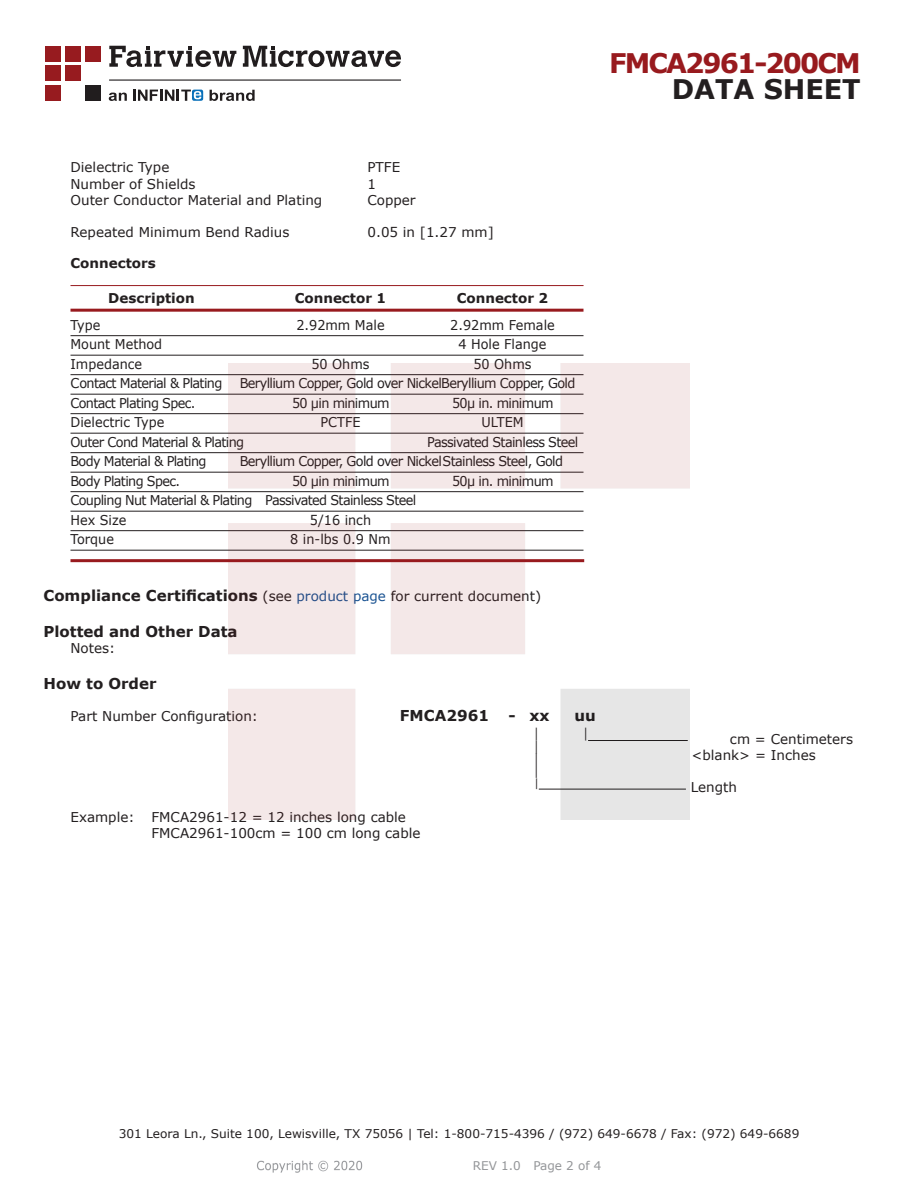
<style>
.page{position:relative;width:918px;height:1188px;background:#fff}
.page>*{position:absolute;margin:0;border:0;box-sizing:border-box;transform-origin:0 0}
.FM{font:700 27px "Verdana";letter-spacing:-.07em;color:#981a1e}
.t1{font:700 27px "Verdana";color:#231f20}
.Specs_Para{font:25.8px "Verdana";color:#231f20;scale:.39 1}
.Head1_for_Compliance{font:700 15px "Verdana";color:#231f20}
.Specs_Para-2{font:700 15px "Verdana";color:#231f20}
.Table_Body_Connector{font:13.5px "Verdana";letter-spacing:-.05em;color:#231f20;scale:.95 1}
.Specs_Para-3{font:13.5px "Verdana";color:#231f20}
.Table_Body_Connector-2{font:13.5px "Verdana";color:#231f20;scale:.95 1}
.Table_Header_Connect{font:700 13.5px "Verdana";color:#231f20}
.Head2{font:700 13.5px "Verdana";color:#231f20}
.Specs_Para-4{font:13.5px "Verdana";color:#231f20;scale:.75 1}
.t2{font:12px "Verdana";color:#231f20}
.REV_Info{font:12px "Verdana";color:#939598}
.Specs_Para-5{font:11.25px "Verdana";color:#231f20;scale:.86 1}
.s1{font-weight:400;font-size:13.5px}
.s2{font-weight:400;font-size:13.5px;color:#1a5392}
</style>
<div class="page">
<hr style="left:70px;top:285px;width:514px;height:1px;background:#981a1e">
<hr style="left:70px;top:309px;width:514px;height:3px;background:#981a1e">
<hr style="left:70px;top:335px;width:514px;height:1px;background:#231f20">
<hr style="left:70px;top:355px;width:514px;height:1px;background:#231f20">
<hr style="left:70px;top:374px;width:514px;height:1px;background:#231f20">
<hr style="left:70px;top:394px;width:514px;height:1px;background:#231f20">
<hr style="left:70px;top:413px;width:514px;height:1px;background:#231f20">
<hr style="left:70px;top:433px;width:514px;height:1px;background:#231f20">
<hr style="left:70px;top:452px;width:514px;height:1px;background:#231f20">
<hr style="left:70px;top:472px;width:514px;height:1px;background:#231f20">
<hr style="left:70px;top:491px;width:514px;height:1px;background:#231f20">
<hr style="left:70px;top:511px;width:514px;height:1px;background:#231f20">
<hr style="left:70px;top:530px;width:514px;height:1px;background:#231f20">
<hr style="left:70px;top:550px;width:514px;height:1px;background:#231f20">
<hr style="left:70px;top:559px;width:514px;height:3px;background:#981a1e">
<img style="left:257px;top:1160px;width:106px;height:13px">
<img style="left:228px;top:364px;width:462px;height:456px">
<div style="left:45px;top:46px;width:16px;height:15px;background:#971b1f"></div>
<div style="left:65px;top:66px;width:16px;height:15px;background:#971b1f"></div>
<div style="left:85px;top:85px;width:16px;height:16px;background:#211d1e"></div>
<div style="left:45px;top:85px;width:16px;height:16px;background:#971b1f"></div>
<div style="left:85px;top:46px;width:16px;height:15px;background:#971b1f"></div>
<div style="left:45px;top:66px;width:16px;height:15px;background:#971b1f"></div>
<div style="left:65px;top:46px;width:16px;height:15px;background:#971b1f"></div>
<svg style="left:109px;top:46px;width:292px;height:21px"></svg>
<svg style="left:192px;top:90px;width:11px;height:11px"></svg>
<svg style="left:133px;top:90px;width:68px;height:11px"></svg>
<svg style="left:210px;top:90px;width:45px;height:11px"></svg>
<svg style="left:109px;top:93px;width:18px;height:8px"></svg>
<hr style="left:109px;top:80px;width:292px;height:1px;background:#211d1e">
<p class="Specs_Para-3" style="left:70px;top:158px;width:100px">Dielectric Type</p>
<p class="Specs_Para-3" style="left:368px;top:158px;width:34px">PTFE</p>
<p class="Specs_Para-3" style="left:70px;top:174px;width:127px">Number of Shields</p>
<p class="Specs_Para-3" style="left:368px;top:174px;width:10px">1</p>
<p class="Specs_Para-3" style="left:70px;top:191px;width:253px">Outer Conductor Material and Plating</p>
<p class="Specs_Para-3" style="left:368px;top:191px;width:50px">Copper</p>
<p class="Specs_Para-3" style="left:70px;top:223px;width:220px">Repeated Minimum Bend Radius</p>
<p class="Specs_Para-3" style="left:368px;top:223px;width:128px">0.05 in [1.27 mm]</p>
<p class="Head2" style="left:70px;top:254px;width:87px">Connectors</p>
<p class="Table_Header_Connect" style="left:108px;top:288px;width:88px">Description</p>
<p class="Table_Header_Connect" style="left:295px;top:288px;width:93px">Connector 1</p>
<p class="Table_Header_Connect" style="left:457px;top:288px;width:93px">Connector 2</p>
<p class="Table_Body_Connector" style="left:70px;top:315px;width:33px">Type</p>
<p class="Table_Body_Connector-2" style="left:296px;top:315px;width:94px">2.92mm Male</p>
<p class="Table_Body_Connector-2" style="left:450px;top:315px;width:112px">2.92mm Female</p>
<p class="Table_Body_Connector-2" style="left:70px;top:335px;width:98px">Mount Method</p>
<p class="Table_Body_Connector-2" style="left:458px;top:335px;width:94px">4 Hole Flange</p>
<p class="Table_Body_Connector-2" style="left:70px;top:354px;width:77px">Impedance</p>
<p class="Table_Body_Connector" style="left:311px;top:354px;width:63px">50 Ohms</p>
<p class="Table_Body_Connector" style="left:473px;top:354px;width:63px">50 Ohms</p>
<p class="Table_Body_Connector" style="left:70px;top:374px;width:161px">Contact Material &amp; Plating</p>
<p class="Table_Body_Connector" style="left:240px;top:374px;width:355px">Beryllium Copper, Gold over NickelBeryllium Copper, Gold</p>
<p class="Table_Body_Connector" style="left:70px;top:393px;width:133px">Contact Plating Spec.</p>
<p class="Table_Body_Connector" style="left:292px;top:393px;width:104px">50 µin minimum</p>
<p class="Table_Body_Connector" style="left:452px;top:393px;width:108px">50µ in. minimum</p>
<p class="Table_Body_Connector-2" style="left:70px;top:413px;width:100px">Dielectric Type</p>
<p class="Table_Body_Connector" style="left:320px;top:413px;width:44px">PCTFE</p>
<p class="Table_Body_Connector" style="left:481px;top:413px;width:46px">ULTEM</p>
<p class="Table_Body_Connector" style="left:70px;top:432px;width:184px">Outer Cond Material &amp; Plating</p>
<p class="Table_Body_Connector" style="left:427px;top:432px;width:160px">Passivated Stainless Steel</p>
<p class="Table_Body_Connector" style="left:70px;top:452px;width:145px">Body Material &amp; Plating</p>
<p class="Table_Body_Connector" style="left:240px;top:452px;width:342px">Beryllium Copper, Gold over NickelStainless Steel, Gold</p>
<p class="Table_Body_Connector" style="left:70px;top:471px;width:117px">Body Plating Spec.</p>
<p class="Table_Body_Connector" style="left:292px;top:471px;width:104px">50 µin minimum</p>
<p class="Table_Body_Connector" style="left:452px;top:471px;width:108px">50µ in. minimum</p>
<p class="Table_Body_Connector" style="left:70px;top:491px;width:366px">Coupling Nut Material &amp; Plating Passivated Stainless Steel</p>
<p class="Table_Body_Connector" style="left:70px;top:510px;width:60px">Hex Size</p>
<p class="Table_Body_Connector" style="left:310px;top:510px;width:66px">5/16 inch</p>
<p class="Table_Body_Connector" style="left:70px;top:530px;width:47px">Torque</p>
<p class="Table_Body_Connector" style="left:290px;top:530px;width:107px">8 in-lbs 0.9 Nm</p>
<p class="FM" style="left:609px;top:44px;width:253px">FMCA2961-200CM</p>
<p class="t1" style="left:672px;top:70px;width:191px">DATA SHEET</p>
<p class="Head1_for_Compliance" style="left:44px;top:585px;width:499px">Compliance Certifications <span class="s1">(see</span> <span class="s2">product page</span> <span class="s1">for current document)</span></p>
<p class="Head1_for_Compliance" style="left:44px;top:621px;width:196px">Plotted and Other Data</p>
<p class="Specs_Para-3" style="left:70px;top:639px;width:46px">Notes:</p>
<p class="Head1_for_Compliance" style="left:44px;top:673px;width:115px">How to Order</p>
<p class="Specs_Para-3" style="left:70px;top:707px;width:189px">Part Number Configuration:</p>
<p class="Specs_Para-2" style="left:400px;top:705px;width:91px">FMCA2961</p>
<p class="Specs_Para-2" style="left:509px;top:705px;width:43px">- xx</p>
<p class="Specs_Para-2" style="left:575px;top:705px;width:23px">uu</p>
<p class="Specs_Para-4" style="left:534px;top:724px;width:8px">|</p>
<p class="Specs_Para-4" style="left:584px;top:724px;width:8px">|</p>
<p class="Specs_Para-3" style="left:730px;top:730px;width:125px">cm = Centimeters</p>
<p class="Specs_Para-4" style="left:534px;top:737px;width:8px">|</p>
<p class="Specs_Para-3" style="left:692px;top:746px;width:126px">&lt;blank&gt; = Inches</p>
<p class="Specs_Para" style="left:534px;top:746px;width:13px">|</p>
<p class="Specs_Para-5" style="left:534px;top:775px;width:7px">|</p>
<p class="Specs_Para-3" style="left:691px;top:778px;width:48px">Length</p>
<p class="Specs_Para-3" style="left:70px;top:808px;width:66px">Example:</p>
<p class="Specs_Para-3" style="left:152px;top:808px;width:256px">FMCA2961-12 = 12 inches long cable</p>
<p class="Specs_Para-3" style="left:152px;top:824px;width:271px">FMCA2961-100cm = 100 cm long cable</p>
<p class="t2" style="left:119px;top:1125px;width:682px">301 Leora Ln., Suite 100, Lewisville, TX 75056 | Tel: 1-800-715-4396 / (972) 649-6678 / Fax: (972) 649-6689</p>
<p class="REV_Info" style="left:473px;top:1157px;width:130px">REV 1.0 Page 2 of 4</p>
</div>
